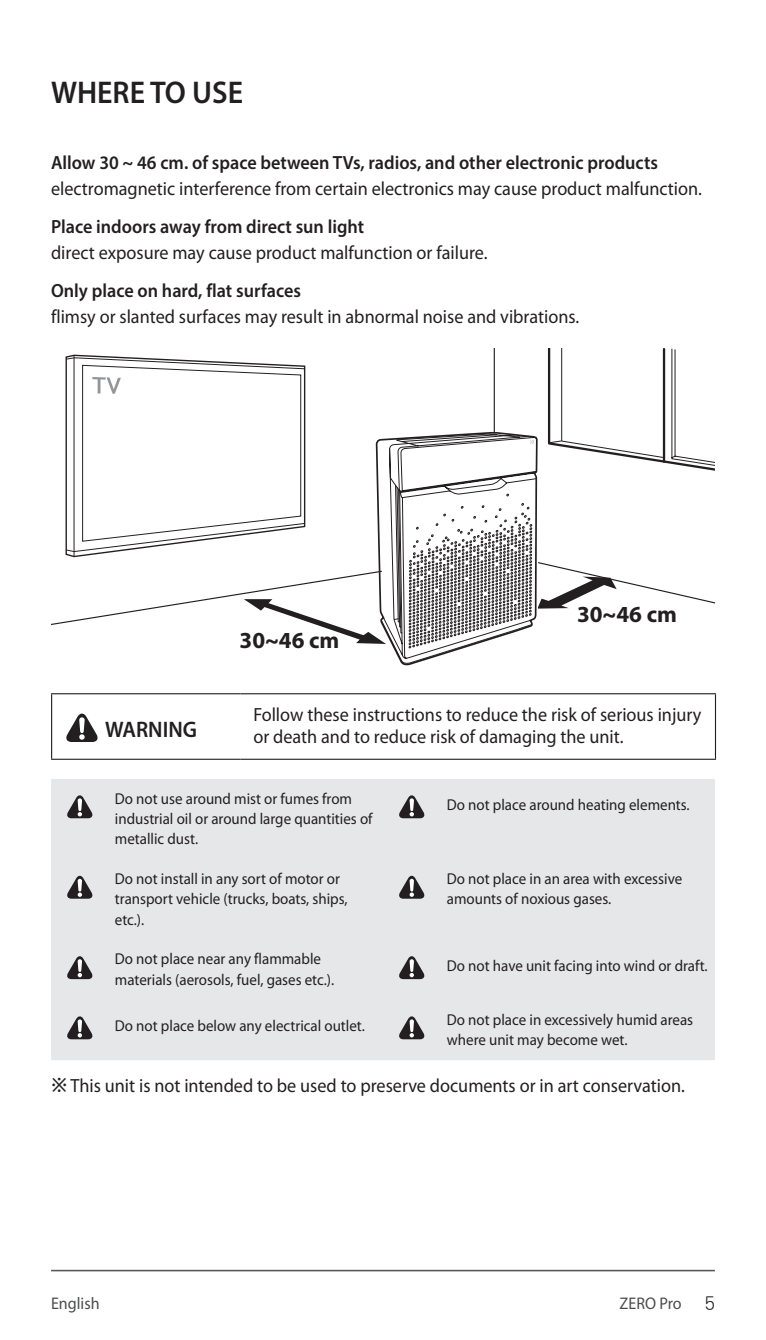
<style>
.page{position:relative;width:766px;height:1340px;background:#fff}
.page>*{position:absolute;margin:0;border:0;box-sizing:border-box;transform-origin:0 0}
.t1{font:600 31.5px "Myriad Pro";color:#231f20;scale:.95 1}
.t2{font:700 23.18px "Myriad Pro";color:#231f20}
.t3{font:600 22.5px "Myriad Pro";color:#231f20;scale:.95 1}
.t4{font:19.12px/22.5px "Myriad Pro";color:#231f20;scale:.95 1}
.t5{font:600 19.12px "Myriad Pro";color:#231f20;scale:.95 1}
.t6{font:300 18px "Ko Pub Dotum";color:#231f20}
.t7{font:16.88px "Myriad Pro";color:#4b4c4d;scale:.95 1}
.t8{font:15.75px/20.2px "Myriad Pro";color:#231f20;scale:.95 1}
.s1{font-family:"Ko Pub Dotum";font-weight:700}
</style>
<div class="page">
<hr style="left:51px;top:1269px;width:663px;height:2px;background:#57585a">
<hr style="left:74px;top:355px;width:1px;height:201px;background:#231f20">
<svg style="left:66px;top:357px;width:16px;height:195px"></svg>
<svg style="left:82px;top:348px;width:632px;height:318px"></svg>
<hr style="left:51px;top:693px;width:189px;height:1px;background:#231f20">
<hr style="left:51px;top:694px;width:1px;height:64px;background:#231f20">
<hr style="left:240px;top:693px;width:475px;height:1px;background:#231f20">
<hr style="left:714px;top:694px;width:1px;height:64px;background:#231f20">
<hr style="left:51px;top:758px;width:189px;height:1px;background:#231f20">
<hr style="left:240px;top:758px;width:475px;height:1px;background:#231f20">
<svg style="left:66px;top:713px;width:31px;height:29px"></svg>
<div style="left:51px;top:779px;width:663px;height:281px;background:#e6e7e9"></div>
<svg style="left:67px;top:795px;width:25px;height:23px"></svg>
<svg style="left:399px;top:795px;width:25px;height:23px"></svg>
<svg style="left:67px;top:875px;width:25px;height:23px"></svg>
<svg style="left:399px;top:875px;width:25px;height:23px"></svg>
<svg style="left:67px;top:956px;width:25px;height:23px"></svg>
<svg style="left:399px;top:956px;width:25px;height:23px"></svg>
<svg style="left:67px;top:1016px;width:25px;height:23px"></svg>
<svg style="left:399px;top:1016px;width:25px;height:23px"></svg>
<h1 class="t1" style="left:51px;top:72px;width:204px">WHERE TO USE</h1>
<p class="t5" style="left:51px;top:150px;width:640px">Allow 30 ~ 46 cm. of space between TVs, radios, and other electronic products</p>
<p class="t4" style="left:51px;top:177px;width:686px">electromagnetic interference from certain electronics may cause product malfunction.</p>
<p class="t5" style="left:51px;top:215px;width:331px">Place indoors away from direct sun light</p>
<p class="t4" style="left:51px;top:241px;width:460px">direct exposure may cause product malfunction or failure.</p>
<p class="t5" style="left:51px;top:279px;width:264px">Only place on hard, flat surfaces</p>
<p class="t4" style="left:51px;top:305px;width:557px">flimsy or slanted surfaces may result in abnormal noise and vibrations.</p>
<h3 class="t3" style="left:105px;top:714px;width:98px">WARNING</h3>
<h2 class="t2" style="left:239px;top:624px;width:101px">30~46 cm</h2>
<h2 class="t2" style="left:577px;top:599px;width:101px">30~46 cm</h2>
<p class="t4" style="left:253px;top:703px;width:473px">Follow these instructions to reduce the risk of serious injury or death and to reduce risk of damaging the unit.</p>
<p class="t8" style="left:115px;top:788px;width:273px">Do not use around mist or fumes from industrial oil or around large quantities of metallic dust.</p>
<p class="t8" style="left:446px;top:794px;width:257px">Do not place around heating elements.</p>
<p class="t8" style="left:115px;top:868px;width:246px">Do not install in any sort of motor or transport vehicle (trucks, boats, ships, etc.).</p>
<p class="t8" style="left:446px;top:868px;width:249px">Do not place in an area with excessive amounts of noxious gases.</p>
<p class="t8" style="left:115px;top:948px;width:232px">Do not place near any flammable materials (aerosols, fuel, gases etc.).</p>
<p class="t8" style="left:446px;top:955px;width:276px">Do not have unit facing into wind or draft.</p>
<p class="t8" style="left:115px;top:1015px;width:265px">Do not place below any electrical outlet.</p>
<p class="t8" style="left:446px;top:1008px;width:261px">Do not place in excessively humid areas where unit may become wet.</p>
<p class="t4" style="left:51px;top:1074px;width:668px"><span class="s1">※</span> This unit is not intended to be used to preserve documents or in art conservation.</p>
<p class="t7" style="left:51px;top:1293px;width:53px">English</p>
<p class="t7" style="left:619px;top:1293px;width:67px">ZERO Pro</p>
<p class="t6" style="left:704px;top:1294px;width:12px">5</p>
</div>
